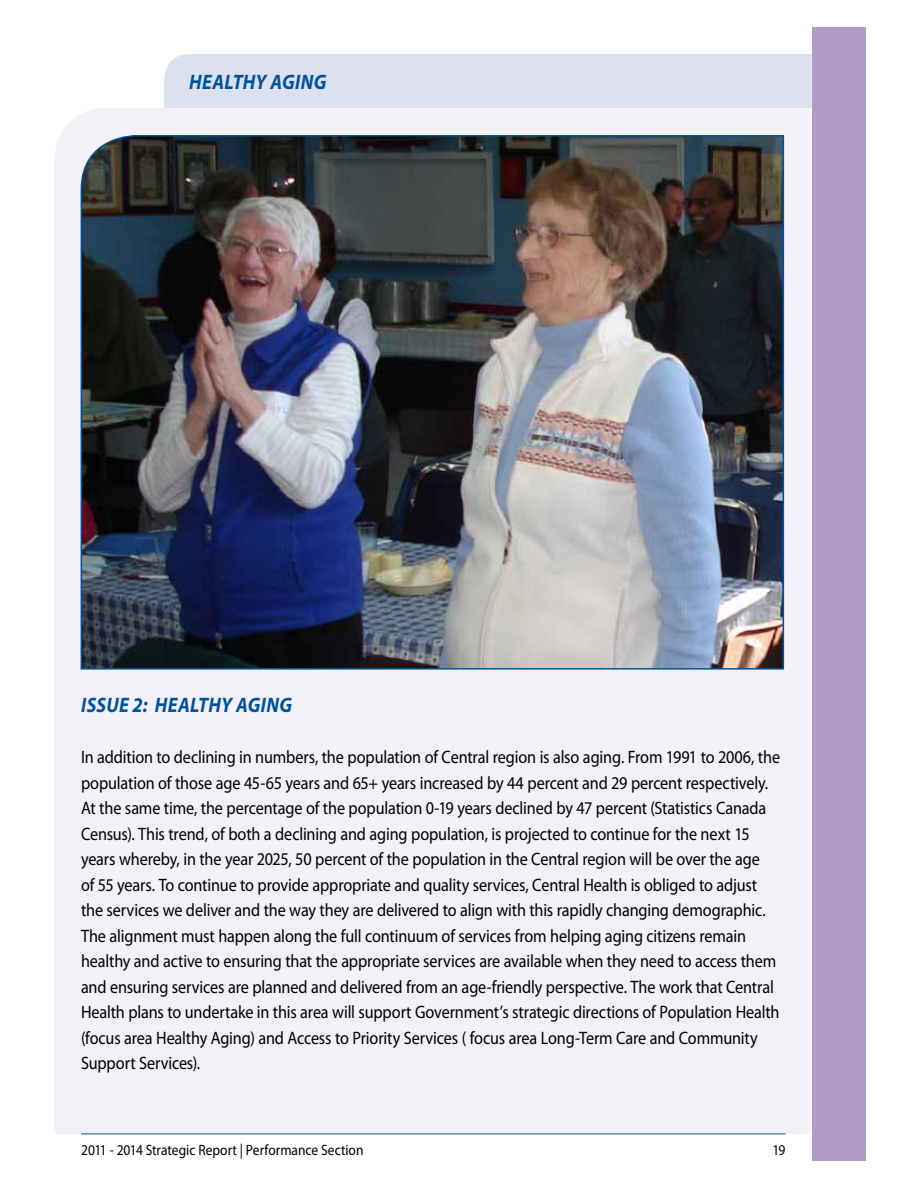
<style>
.page{position:relative;width:918px;height:1188px;background:#fff}
.page>*{position:absolute;margin:0;border:0;box-sizing:border-box;transform-origin:0 0}
.t1{font:italic 700 21px "Myriad Pro";letter-spacing:.02em;color:#00539b;scale:.9 1}
.t2{font:18px/25.5px "Myriad Pro";letter-spacing:-.01em;color:#000;scale:.9 1}
.t3{font:15px "Myriad Pro";color:#000;scale:.9 1}
</style>
<div class="page">
<div style="left:54px;top:108px;width:756px;height:1026px;background:#f3f0f8"></div>
<hr style="left:81px;top:1134px;width:704px;height:1px;background:#00539b">
<div style="left:812px;top:27px;width:54px;height:1134px;background:#b19bc9"></div>
<div style="left:164px;top:54px;width:648px;height:54px;background:#dde1ef"></div>
<img style="left:80px;top:134px;width:705px;height:536px">
<p class="t1" style="left:189px;top:68px;width:154px">HEALTHY AGING</p>
<p class="t1" style="left:81px;top:692px;width:236px">ISSUE 2: HEALTHY AGING</p>
<p class="t2" style="left:81px;top:744px;width:778px">In addition to declining in numbers, the population of Central region is also aging. From 1991 to 2006, the population of those age 45-65 years and 65+ years increased by 44 percent and 29 percent respectively.<br>At the same time, the percentage of the population 0-19 years declined by 47 percent (Statistics Canada Census). This trend, of both a declining and aging population, is projected to continue for the next 15 years whereby, in the year 2025, 50 percent of the population in the Central region will be over the age<br>of 55 years. To continue to provide appropriate and quality services, Central Health is obliged to adjust the services we deliver and the way they are delivered to align with this rapidly changing demographic.<br>The alignment must happen along the full continuum of services from helping aging citizens remain healthy and active to ensuring that the appropriate services are available when they need to access them and ensuring services are planned and delivered from an age-friendly perspective. The work that Central Health plans to undertake in this area will support Government’s strategic directions of Population Health (focus area Healthy Aging) and Access to Priority Services ( focus area Long-Term Care and Community Support Services).</p>
<p class="t3" style="left:81px;top:1140px;width:315px">2011 - 2014 Strategic Report | Performance Section</p>
<p class="t3" style="left:772px;top:1140px;width:16px">19</p>
</div>
